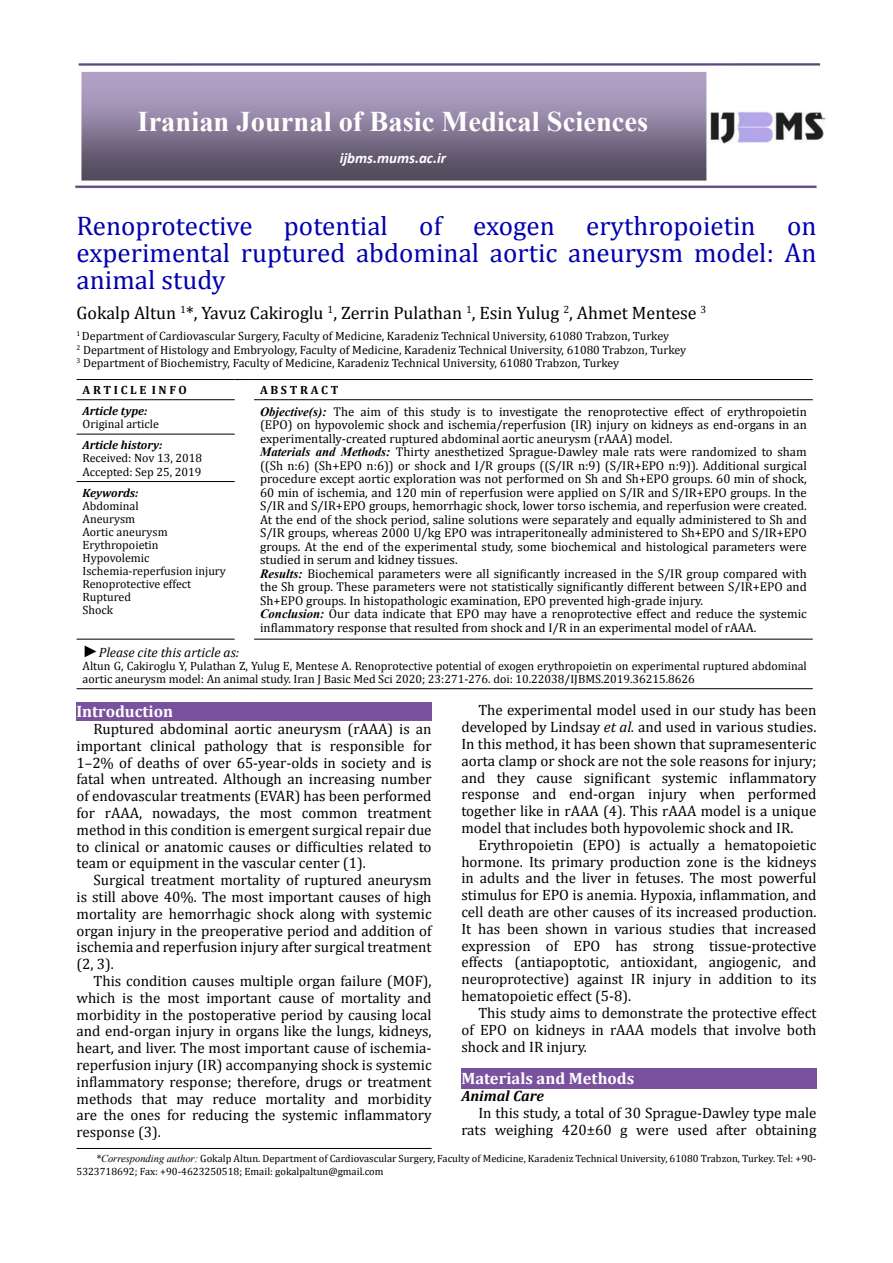
<style>
.page{position:relative;width:893px;height:1263px;background:#fff}
.page>*{position:absolute;margin:0;border:0;box-sizing:border-box;transform-origin:0 0}
.t1{font:700 28.5px "Times New Roman";color:#fff}
.t2{font:27px/27px "Cambria";color:#0000af;text-align:justify}
.t3{font:18px "Cambria";color:#000}
.t4{font:700 16.5px "Cambria";color:#fff}
.t5{font:15px/16.8px "Cambria";color:#000;text-align:justify}
.t6{font:italic 700 15px "Calibri";color:#fff}
.t7{font:italic 700 15px "Cambria";color:#000}
.t8{font:italic 13.5px "Cambria";color:#000}
.t9{font:12.75px/13.5px "Cambria";color:#000}
.t10{font:12px/13px "Cambria";color:#000}
.t11{font:12px/13px "Cambria Math";color:#000}
.t12{font:italic 700 12px "Cambria";color:#000}
.t13{font:700 12px "Cambria";color:#000}
.t14{font:10.5px/12.6px "Cambria";color:#000}
.s1{font-family:"Times New Roman";font-weight:700;font-style:italic}
.s2{font-family:"Times New Roman";font-size:16.5px}
.s3{font-style:italic}
.s4{font-family:"Times New Roman";font-style:italic}
</style>
<div class="page">
<hr style="left:77px;top:1148px;width:355px;height:1px;background:#000">
<img style="left:75px;top:64px;width:750px;height:125px">
<hr style="left:77px;top:379px;width:158px;height:1px;background:#000">
<svg style="left:235px;top:379px;width:19px;height:1px"></svg>
<hr style="left:254px;top:379px;width:559px;height:1px;background:#000">
<hr style="left:77px;top:399px;width:158px;height:1px;background:#000">
<hr style="left:77px;top:434px;width:158px;height:1px;background:#000">
<hr style="left:254px;top:399px;width:559px;height:1px;background:#000">
<hr style="left:77px;top:481px;width:158px;height:1px;background:#000">
<hr style="left:77px;top:688px;width:158px;height:1px;background:#000">
<svg style="left:235px;top:688px;width:19px;height:1px"></svg>
<hr style="left:254px;top:688px;width:559px;height:1px;background:#000">
<hr style="left:77px;top:639px;width:158px;height:1px;background:#000">
<hr style="left:254px;top:639px;width:559px;height:1px;background:#000">
<div style="left:77px;top:702px;width:355px;height:19px;background:#7a519e"></div>
<div style="left:461px;top:1068px;width:355px;height:21px;background:#7a519e"></div>
<h1 class="t1" style="left:138px;top:102px;width:512px">Iranian Journal of Basic Medical Sciences</h1>
<p class="t6" style="left:340px;top:149px;width:108px">ijbms.mums.ac.ir</p>
<h2 class="t2" style="left:77px;top:212px;width:741px">Renoprotective potential of exogen erythropoietin on experimental ruptured abdominal aortic aneurysm model: An animal study</h2>
<p class="t3" style="left:77px;top:303px;width:631px">Gokalp Altun <sup>1</sup>*, Yavuz Cakiroglu <sup>1</sup>, Zerrin Pulathan <sup>1</sup>, Esin Yulug <sup>2</sup>, Ahmet Mentese <sup>3</sup></p>
<p class="t10" style="left:77px;top:329px;width:611px;line-height:13.5px"><sup>1</sup> Department of Cardiovascular Surgery, Faculty of Medicine, Karadeniz Technical University, 61080 Trabzon, Turkey<br><sup>2</sup> Department of Histology and Embryology, Faculty of Medicine, Karadeniz Technical University, 61080 Trabzon, Turkey<br><sup>3</sup> Department of Biochemistry, Faculty of Medicine, Karadeniz Technical University, 61080 Trabzon, Turkey</p>
<p class="t13" style="left:83px;top:381px;width:106px">A R T I C L E I N F O</p>
<p class="t13" style="left:260px;top:381px;width:80px">A B S T R A C T</p>
<p class="t12" style="left:83px;top:402px;width:66px">Article type:</p>
<p class="t11" style="left:83px;top:417px;width:78px">Original article</p>
<p class="t9" style="left:260px;top:404px;width:548px"><span class="s1">Objective(s):</span> The aim of this study is to investigate the renoprotective effect of erythropoietin (EPO) on hypovolemic shock and ischemia/reperfusion (IR) injury on kidneys as end-organs in an experimentally-created ruptured abdominal aortic aneurysm (rAAA) model.<br><span class="s1">Materials and Methods:</span> Thirty anesthetized Sprague-Dawley male rats were randomized to sham ((Sh n:6) (Sh+EPO n:6)) or shock and I/R groups ((S/IR n:9) (S/IR+EPO n:9)). Additional surgical procedure except aortic exploration was not performed on Sh and Sh+EPO groups. 60 min of shock, 60 min of ischemia, and 120 min of reperfusion were applied on S/IR and S/IR+EPO groups. In the S/IR and S/IR+EPO groups, hemorrhagic shock, lower torso ischemia, and reperfusion were created.<br>At the end of the shock period, saline solutions were separately and equally administered to Sh and S/IR groups, whereas 2000 U/kg EPO was intraperitoneally administered to Sh+EPO and S/IR+EPO groups. At the end of the experimental study, some biochemical and histological parameters were studied in serum and kidney tissues.<br><span class="s1">Results:</span> Biochemical parameters were all significantly increased in the S/IR group compared with the Sh group. These parameters were not statistically significantly different between S/IR+EPO and Sh+EPO groups. In histopathologic examination, EPO prevented high-grade injury.<br><span class="s1">Conclusion:</span> Our data indicate that EPO may have a renoprotective effect and reduce the systemic inflammatory response that resulted from shock and I/R in an experimental model of rAAA.</p>
<p class="t12" style="left:83px;top:437px;width:81px">Article history:</p>
<p class="t11" style="left:83px;top:452px;width:121px">Received: Nov 13, 2018<br>Accepted: Sep 25, 2019</p>
<p class="t12" style="left:83px;top:484px;width:57px">Keywords:</p>
<p class="t10" style="left:83px;top:499px;width:145px">Abdominal<br>Aneurysm<br>Aortic aneurysm<br>Erythropoietin<br>Hypovolemic<br>Ischemia-reperfusion injury<br>Renoprotective effect<br>Ruptured<br>Shock</p>
<p class="t8" style="left:83px;top:642px;width:158px"><span class="s2">►</span>Please cite this article as:</p>
<p class="t11" style="left:83px;top:659px;width:726px">Altun G, Cakiroglu Y, Pulathan Z, Yulug E, Mentese A. Renoprotective potential of exogen erythropoietin on experimental ruptured abdominal aortic aneurysm model: An animal study. Iran J Basic Med Sci 2020; 23:271-276. doi: 10.22038/IJBMS.2019.36215.8626</p>
<p class="t4" style="left:77px;top:699px;width:98px">Introduction</p>
<p class="t5" style="left:77px;top:720px;width:357px;text-indent:17px">Ruptured abdominal aortic aneurysm (rAAA) is an important clinical pathology that is responsible for 1–2% of deaths of over 65-year-olds in society and is fatal when untreated. Although an increasing number of endovascular treatments (EVAR) has been performed for rAAA, nowadays, the most common treatment method in this condition is emergent surgical repair due to clinical or anatomic causes or difficulties related to team or equipment in the vascular center (1).</p>
<p class="t5" style="left:77px;top:871px;width:357px;text-indent:17px">Surgical treatment mortality of ruptured aneurysm is still above 40%. The most important causes of high mortality are hemorrhagic shock along with systemic organ injury in the preoperative period and addition of ischemia and reperfusion injury after surgical treatment (2, 3).</p>
<p class="t5" style="left:77px;top:972px;width:357px;text-indent:17px">This condition causes multiple organ failure (MOF), which is the most important cause of mortality and morbidity in the postoperative period by causing local and end-organ injury in organs like the lungs, kidneys, heart, and liver. The most important cause of ischemia&shy;reperfusion injury (IR) accompanying shock is systemic inflammatory response; therefore, drugs or treatment methods that may reduce mortality and morbidity are the ones for reducing the systemic inflammatory response (3).</p>
<p class="t5" style="left:461px;top:702px;width:357px;text-indent:17px">The experimental model used in our study has been developed by Lindsay <span class="s3">et al.</span> and used in various studies.<br>In this method, it has been shown that supramesenteric aorta clamp or shock are not the sole reasons for injury; and they cause significant systemic inflammatory response and end-organ injury when performed together like in rAAA (4). This rAAA model is a unique model that includes both hypovolemic shock and IR.</p>
<p class="t5" style="left:461px;top:836px;width:357px;text-indent:17px">Erythropoietin (EPO) is actually a hematopoietic hormone. Its primary production zone is the kidneys in adults and the liver in fetuses. The most powerful stimulus for EPO is anemia. Hypoxia, inflammation, and cell death are other causes of its increased production.<br>It has been shown in various studies that increased expression of EPO has strong tissue-protective effects (antiapoptotic, antioxidant, angiogenic, and neuroprotective) against IR injury in addition to its hematopoietic effect (5-8).</p>
<p class="t5" style="left:461px;top:1004px;width:357px;text-indent:17px">This study aims to demonstrate the protective effect of EPO on kidneys in rAAA models that involve both shock and IR injury.</p>
<p class="t4" style="left:461px;top:1067px;width:174px">Materials and Methods</p>
<p class="t7" style="left:461px;top:1085px;width:84px">Animal Care</p>
<p class="t5" style="left:461px;top:1104px;width:357px;text-align:right">In this study, a total of 30 Sprague-Dawley type male rats weighing 420±60 g were used after obtaining</p>
<p class="t14" style="left:77px;top:1152px;width:741px;text-indent:19px"><span class="s4">*Corresponding author:</span> Gokalp Altun. Department of Cardiovascular Surgery, Faculty of Medicine, Karadeniz Technical University, 61080 Trabzon, Turkey. Tel: +90-<br>5323718692; Fax: +90-4623250518; Email: gokalpaltun@gmail.com</p>
</div>
